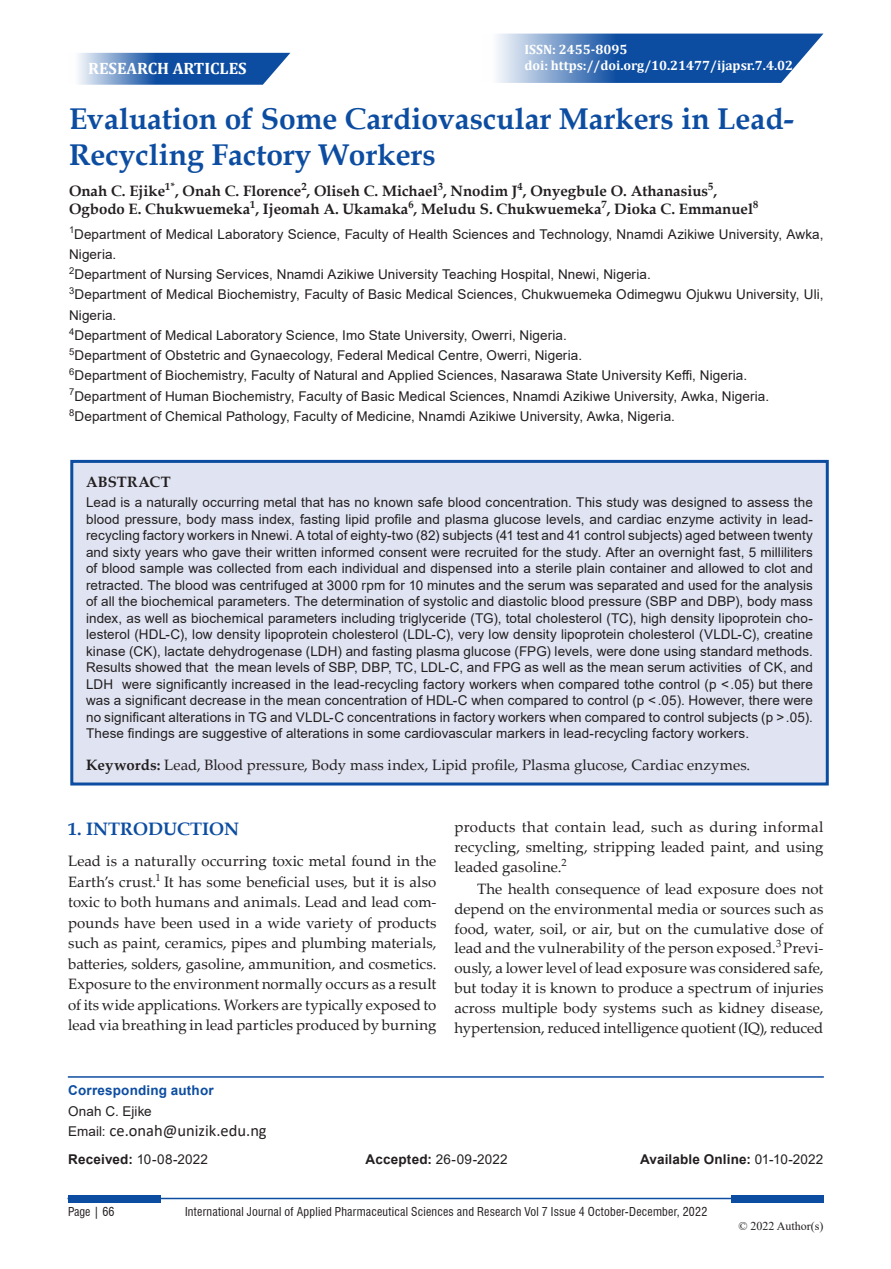
<style>
.page{position:relative;width:891px;height:1269px;background:#fff}
.page>*{position:absolute;margin:0;border:0;box-sizing:border-box;transform-origin:0 0}
.head{font:700 30px/36px "Book Antiqua";color:#0d4da1}
.A{font:700 18px "Book Antiqua";color:#0d4da1}
.Address{font:16.5px "Calibri";color:#231f20}
.Subject{font:700 16.5px "Cambria";color:#fff}
.Body_Text{font:15px/20.5px "Palatino Linotype";color:#231f20;text-align:justify}
.TX{font:15px/19.8px "Palatino Linotype";letter-spacing:-.005em;color:#231f20;text-align:justify}
.author{font:700 15px/18px "Book Antiqua";color:#231f20}
.Abstract{font:15px "Palatino Linotype";color:#231f20}
.Body_Text-2{font:700 15px "Palatino Linotype";letter-spacing:.01em;color:#231f20}
.Abstract-2{font:13.5px/16.5px "Arial";letter-spacing:.005em;color:#231f20;text-align:justify}
.Address-2{font:13.5px/20.2px "Arial";letter-spacing:.01em;color:#231f20}
.Subject-2{font:700 13.5px "Cambria";color:#fff}
.Address-3{font:700 13.5px "Arial";letter-spacing:.01em;color:#231f20}
.Address-4{font:700 13.5px "Arial";letter-spacing:.01em;color:#0d4da1}
.t1{font:condensed 12px "Swiss 721 BT";letter-spacing:.02em;color:#231f20}
.t2{font:12px "Times New Roman";color:#231f20}
.s1{font-weight:700}
.s2{font-family:"Arial";font-size:13.5px}
.s3{font-weight:400}
</style>
<div class="page">
<hr style="left:68px;top:1198px;width:756px;height:1px;background:#0d4da1">
<div style="left:68px;top:1195px;width:93px;height:7px;background:#0d4da1"></div>
<div style="left:731px;top:1195px;width:93px;height:7px;background:#0d4da1"></div>
<hr style="left:68px;top:1076px;width:756px;height:2px;background:#0d4da1">
<div style="left:72px;top:461px;width:755px;height:323px;background:#e0e4f2"></div>
<div style="left:70px;top:460px;width:759px;height:326px;border:3px solid #0d4da1"></div>
<svg style="left:497px;top:34px;width:326px;height:49px;background:#4777b7"></svg>
<svg style="left:78px;top:53px;width:212px;height:32px;background:#4878b7"></svg>
<p class="Subject-2" style="left:524px;top:39px;width:104px">ISSN: 2455-8095</p>
<p class="Subject-2" style="left:524px;top:56px;width:270px">doi: https://doi.org/10.21477/ijapsr.7.4.02</p>
<p class="head" style="left:69px;top:100px;width:726px">Evaluation of Some Cardiovascular Markers in Lead-<br>Recycling Factory Workers</p>
<p class="author" style="left:69px;top:182px;width:691px">Onah C. Ejike<sup>1*</sup>, Onah C. Florence<sup>2</sup>, Oliseh C. Michael<sup>3</sup>, Nnodim J<sup>4</sup>, Onyegbule O. Athanasius<sup>5</sup>,<br>Ogbodo E. Chukwuemeka<sup>1</sup>, Ijeomah A. Ukamaka<sup>6</sup>, Meludu S. Chukwuemeka<sup>7</sup>, Dioka C. Emmanuel<sup>8</sup></p>
<p class="Address-2" style="left:69px;top:224px;width:756px"><sup>1</sup>Department of Medical Laboratory Science, Faculty of Health Sciences and Technology, Nnamdi Azikiwe University, Awka,<br>Nigeria.</p>
<p class="Address-2" style="left:69px;top:264px;width:583px"><sup>2</sup>Department of Nursing Services, Nnamdi Azikiwe University Teaching Hospital, Nnewi, Nigeria.</p>
<p class="Address-2" style="left:69px;top:285px;width:756px"><sup>3</sup>Department of Medical Biochemistry, Faculty of Basic Medical Sciences, Chukwuemeka Odimegwu Ojukwu University, Uli,<br>Nigeria.</p>
<p class="Address-2" style="left:69px;top:325px;width:499px"><sup>4</sup>Department of Medical Laboratory Science, Imo State University, Owerri, Nigeria.</p>
<p class="Address-2" style="left:69px;top:345px;width:515px"><sup>5</sup>Department of Obstetric and Gynaecology, Federal Medical Centre, Owerri, Nigeria.</p>
<p class="Address-2" style="left:69px;top:366px;width:680px"><sup>6</sup>Department of Biochemistry, Faculty of Natural and Applied Sciences, Nasarawa State University Keffi, Nigeria.</p>
<p class="Address-2" style="left:69px;top:386px;width:702px"><sup>7</sup>Department of Human Biochemistry, Faculty of Basic Medical Sciences, Nnamdi Azikiwe University, Awka, Nigeria.</p>
<p class="Address-2" style="left:69px;top:406px;width:608px"><sup>8</sup>Department of Chemical Pathology, Faculty of Medicine, Nnamdi Azikiwe University, Awka, Nigeria.</p>
<p class="Subject" style="left:88px;top:57px;width:160px">RESEARCH ARTICLES</p>
<p class="Body_Text-2" style="left:86px;top:471px;width:86px">ABSTRACT</p>
<p class="Abstract-2" style="left:86px;top:494px;width:729px">Lead is a naturally occurring metal that has no known safe blood concentration. This study was designed to assess the blood pressure, body mass index, fasting lipid profile and plasma glucose levels, and cardiac enzyme activity in lead&shy;recycling factory workers in Nnewi. A total of eighty-two (82) subjects (41 test and 41 control subjects) aged between twenty and sixty years who gave their written informed consent were recruited for the study. After an overnight fast, 5 milliliters of blood sample was collected from each individual and dispensed into a sterile plain container and allowed to clot and retracted. The blood was centrifuged at 3000 rpm for 10 minutes and the serum was separated and used for the analysis of all the biochemical parameters. The determination of systolic and diastolic blood pressure (SBP and DBP), body mass index, as well as biochemical parameters including triglyceride (TG), total cholesterol (TC), high density lipoprotein cho&shy;lesterol (HDL-C), low density lipoprotein cholesterol (LDL-C), very low density lipoprotein cholesterol (VLDL-C), creatine kinase (CK), lactate dehydrogenase (LDH) and fasting plasma glucose (FPG) levels, were done using standard methods.<br>Results showed that the mean levels of SBP, DBP, TC, LDL-C, and FPG as well as the mean serum activities of CK, and LDH were significantly increased in the lead-recycling factory workers when compared tothe control (p &lt;.05) but there was a significant decrease in the mean concentration of HDL-C when compared to control (p &lt;.05). However, there were no significant alterations in TG and VLDL-C concentrations in factory workers when compared to control subjects (p &gt;.05).<br>These findings are suggestive of alterations in some cardiovascular markers in lead-recycling factory workers.</p>
<p class="Abstract" style="left:86px;top:754px;width:666px"><span class="s1">Keywords:</span> Lead, Blood pressure, Body mass index, Lipid profile, Plasma glucose, Cardiac enzymes.</p>
<p class="A" style="left:68px;top:816px;width:172px">1. INTRODUCTION</p>
<p class="Body_Text" style="left:68px;top:850px;width:370px">Lead is a naturally occurring toxic metal found in the Earth’s crust.<sup>1</sup> It has some beneficial uses, but it is also toxic to both humans and animals. Lead and lead com&shy;pounds have been used in a wide variety of products such as paint, ceramics, pipes and plumbing materials, batteries, solders, gasoline, ammunition, and cosmetics.<br>Exposure to the environment normally occurs as a result of its wide applications. Workers are typically exposed to lead via breathing in lead particles produced by burning</p>
<p class="Body_Text" style="left:454px;top:817px;width:370px;line-height:19.8px">products that contain lead, such as during informal recycling, smelting, stripping leaded paint, and using leaded gasoline.<sup>2</sup></p>
<p class="TX" style="left:454px;top:878px;width:371px;text-indent:22px">The health consequence of lead exposure does not depend on the environmental media or sources such as food, water, soil, or air, but on the cumulative dose of lead and the vulnerability of the person exposed.<sup>3</sup> Previ&shy;ously, a lower level of lead exposure was considered safe, but today it is known to produce a spectrum of injuries across multiple body systems such as kidney disease, hypertension, reduced intelligence quotient (IQ), reduced</p>
<p class="Address-4" style="left:68px;top:1081px;width:147px">Corresponding author</p>
<p class="Address-2" style="left:68px;top:1101px;width:85px">Onah C. Ejike</p>
<p class="Address" style="left:68px;top:1119px;width:200px"><span class="s2">Email:</span> ce.onah@unizik.edu.ng</p>
<p class="Address-2" style="left:68px;top:1149px;width:141px"><span class="s1">Received:</span> 10-08-2022</p>
<p class="Address-2" style="left:366px;top:1149px;width:144px"><span class="s1">Accepted:</span> 26-09-2022</p>
<p class="Address-3" style="left:640px;top:1150px;width:185px">Available Online: <span class="s3">01-10-2022</span></p>
<p class="t1" style="left:68px;top:1204px;width:48px">Page | 66</p>
<p class="t1" style="left:185px;top:1204px;width:524px">International Journal of Applied Pharmaceutical Sciences and Research Vol 7 Issue 4 October-December, 2022</p>
<p class="t2" style="left:738px;top:1218px;width:87px">© 2022 Author(s)</p>
</div>
